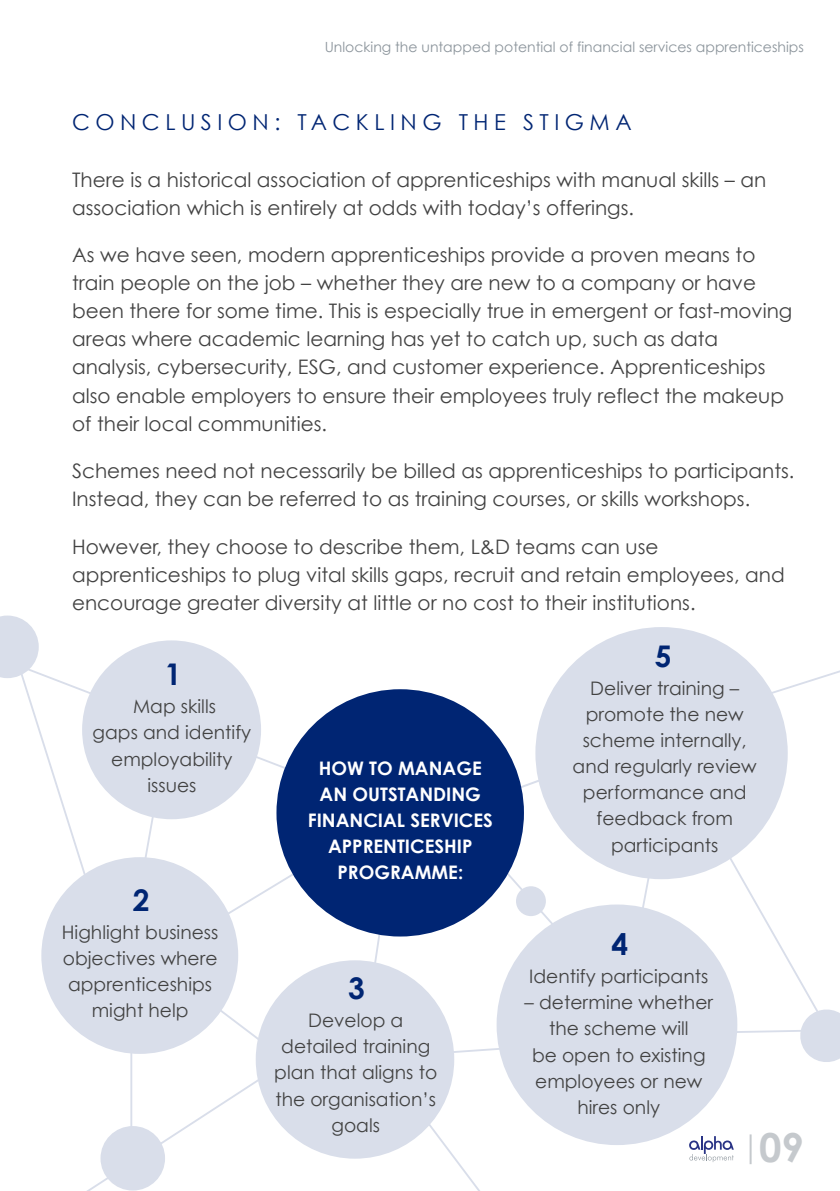
<style>
.page{position:relative;width:840px;height:1191px;background:#fff}
.page>*{position:absolute;margin:0;border:0;box-sizing:border-box;transform-origin:0 0}
.t1{font:700 40px "Century Gothic";color:#c5c9cd}
.t2{font:700 29.8px "Century Gothic";color:#002573}
.t3{font:22px "Century Gothic";letter-spacing:.25em;color:#002573}
.t4{font:20px/28px "Century Gothic";color:#424242}
.t5{font:18.6px/26.2px "Century Gothic";color:#424242;text-align:center}
.t6{font:700 18.6px/26.2px "Century Gothic";color:#fff;text-align:center}
.t7{font:14px "Century Gothic";color:#8b949b}
</style>
<div class="page">
<svg style="left:640px;top:877px;width:10px;height:30px"></svg>
<svg style="left:453px;top:1046px;width:46px;height:7px"></svg>
<svg style="left:709px;top:636px;width:130px;height:78px"></svg>
<svg style="left:408px;top:1097px;width:72px;height:94px"></svg>
<svg style="left:365px;top:931px;width:22px;height:31px"></svg>
<svg style="left:489px;top:853px;width:63px;height:71px"></svg>
<svg style="left:507px;top:752px;width:31px;height:47px"></svg>
<div style="left:276px;top:689px;width:247px;height:247px;background:#002573;border-radius:50%"></div>
<svg style="left:0;top:615px;width:332px;height:576px"></svg>
<svg style="left:690px;top:790px;width:149px;height:272px"></svg>
<div style="left:100px;top:1126px;width:65px;height:64px;background:#d9deea;border-radius:50%"></div>
<div style="left:41px;top:857px;width:197px;height:196px;background:#d9deea;border-radius:50%"></div>
<div style="left:255px;top:960px;width:199px;height:198px;background:#d9deea;border-radius:50%"></div>
<div style="left:535px;top:627px;width:252px;height:252px;background:#d9deea;border-radius:50%"></div>
<div style="left:496px;top:904px;width:241px;height:241px;background:#d9deea;border-radius:50%"></div>
<div style="left:515px;top:886px;width:30px;height:30px;background:#d9deea;border-radius:50%"></div>
<hr style="left:749px;top:1134px;width:2px;height:30px;background:#c5c9cd">
<svg style="left:689px;top:1136px;width:44px;height:26px"></svg>
<p class="t7" style="left:324px;top:39px;width:480px">Unlocking the untapped potential of financial services apprenticeships</p>
<p class="t3" style="left:72px;top:109px;width:560px">CONCLUSION: TACKLING THE STIGMA</p>
<p class="t4" style="left:72px;top:165px;width:695px">There is a historical association of apprenticeships with manual skills – an association which is entirely at odds with today’s offerings.</p>
<p class="t4" style="left:72px;top:241px;width:721px">As we have seen, modern apprenticeships provide a proven means to train people on the job – whether they are new to a company or have been there for some time. This is especially true in emergent or fast-moving areas where academic learning has yet to catch up, such as data analysis, cybersecurity, ESG, and customer experience. Apprenticeships also enable employers to ensure their employees truly reflect the makeup of their local communities.</p>
<p class="t4" style="left:72px;top:457px;width:723px">Schemes need not necessarily be billed as apprenticeships to participants.<br>Instead, they can be referred to as training courses, or skills workshops.</p>
<p class="t4" style="left:72px;top:533px;width:713px">However, they choose to describe them, L&amp;D teams can use apprenticeships to plug vital skills gaps, recruit and retain employees, and encourage greater diversity at little or no cost to their institutions.</p>
<h2 class="t2" style="left:165px;top:655px;width:18px">1</h2>
<p class="t5" style="left:93px;top:693px;width:160px">Map skills<br>gaps and identify employability issues</p>
<h2 class="t2" style="left:133px;top:881px;width:18px">2</h2>
<p class="t5" style="left:62px;top:919px;width:158px">Highlight business objectives where apprenticeships might help</p>
<p class="t6" style="left:307px;top:754px;width:187px">HOW TO MANAGE<br>AN OUTSTANDING<br>FINANCIAL SERVICES<br>APPRENTICESHIP<br>PROGRAMME:</p>
<h2 class="t2" style="left:348px;top:969px;width:18px">3</h2>
<p class="t5" style="left:274px;top:1007px;width:164px">Develop a detailed training plan that aligns to the organisation’s goals</p>
<h2 class="t2" style="left:654px;top:637px;width:18px">5</h2>
<p class="t5" style="left:572px;top:675px;width:185px">Deliver training – promote the new scheme internally, and regularly review performance and feedback from participants</p>
<h2 class="t2" style="left:611px;top:925px;width:18px">4</h2>
<p class="t5" style="left:529px;top:963px;width:180px">Identify participants</p>
<p class="t5" style="left:524px;top:989px;width:190px">– determine whether the scheme will<br>be open to existing employees or new hires only</p>
<h1 class="t1" style="left:758px;top:1122px;width:46px">09</h1>
</div>
